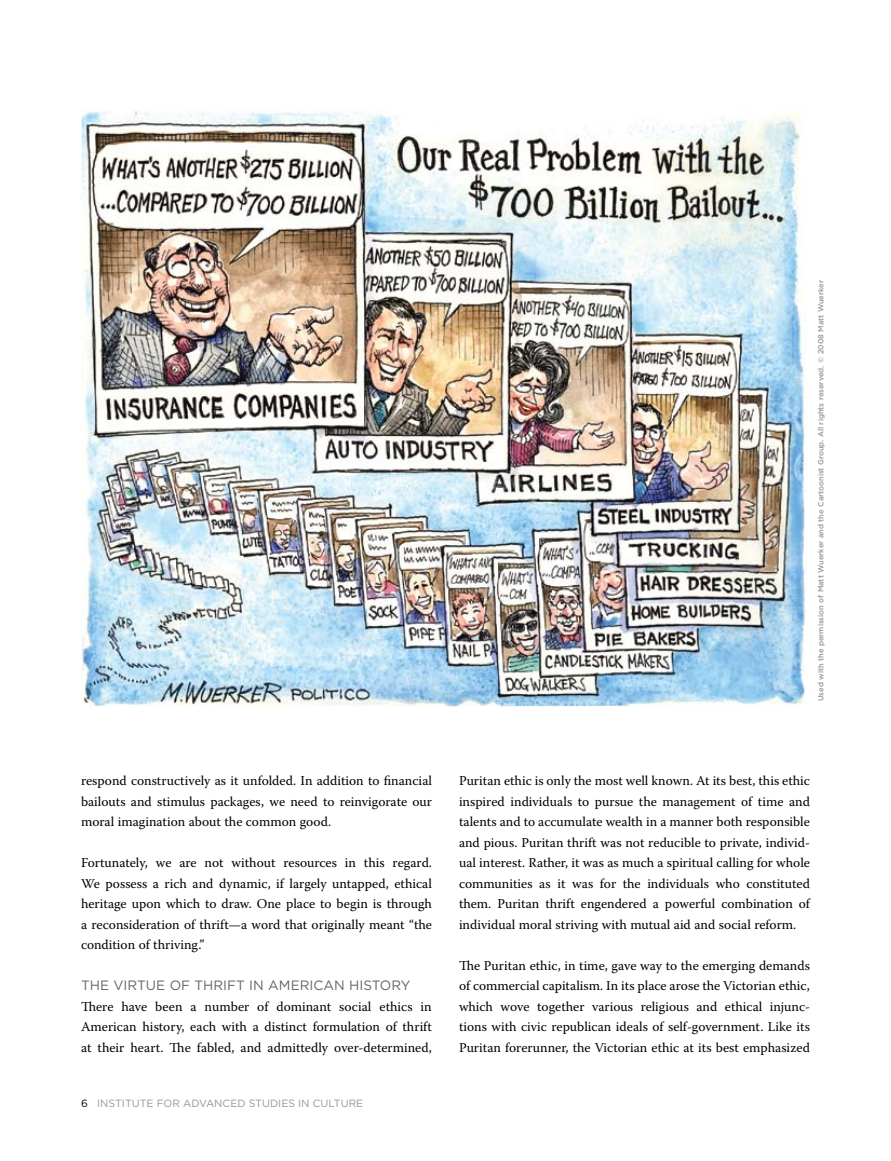
<style>
.page{position:relative;width:891px;height:1161px;background:#fff}
.page>*{position:absolute;margin:0;border:0;box-sizing:border-box;transform-origin:0 0}
.t1{font:13.5px/20.5px "Warnock Pro";color:#000;text-align:justify}
.t2{font:13.5px "Gotham";color:#636467}
.t3{font:10.5px "Gotham";color:#939598}
.t4{font:500 7.5px "Gotham";color:#939598}
.s1{color:#000}
</style>
<div class="page">
<img style="left:81px;top:108px;width:726px;height:598px">
<p class="t4" style="left:816px;top:701px;width:423px;rotate:-90deg">Used with the permission of Matt Wuerker and the Cartoonist Group. All rights reserved. © 2008 Matt Wuerker</p>
<p class="t1" style="left:81px;top:770px;width:353px">respond constructively as it unfolded. In addition to financial bailouts and stimulus packages, we need to reinvigorate our moral imagination about the common good.</p>
<p class="t1" style="left:81px;top:852px;width:353px">Fortunately, we are not without resources in this regard.<br>We possess a rich and dynamic, if largely untapped, ethical heritage upon which to draw. One place to begin is through a reconsideration of thrift—a word that originally meant “the condition of thriving.”</p>
<p class="t2" style="left:81px;top:977px;width:10px">THE</p>
<p class="t2" style="left:114px;top:977px;width:24px">VIRTUE</p>
<p class="t2" style="left:170px;top:977px;width:35px">OF THR</p>
<p class="t2" style="left:223px;top:977px;width:67px">IFT IN AMER</p>
<p class="t2" style="left:310px;top:977px;width:65px">ICAN HISTORY</p>
<p class="t1" style="left:81px;top:996px;width:353px">There have been a number of dominant social ethics in American history, each with a distinct formulation of thrift at their heart. The fabled, and admittedly over-determined,</p>
<p class="t3" style="left:81px;top:1097px;width:284px"><span class="s1">6</span> INSTITUTE FOR ADVANCED STUDI ES I N CULTURE</p>
<p class="t1" style="left:459px;top:770px;width:353px">Puritan ethic is only the most well known. At its best, this ethic inspired individuals to pursue the management of time and talents and to accumulate wealth in a manner both responsible and pious. Puritan thrift was not reducible to private, individ&shy;ual interest. Rather, it was as much a spiritual calling for whole communities as it was for the individuals who constituted them. Puritan thrift engendered a powerful combination of individual moral striving with mutual aid and social reform.</p>
<p class="t1" style="left:459px;top:955px;width:353px">The Puritan ethic, in time, gave way to the emerging demands of commercial capitalism. In its place arose the Victorian ethic, which wove together various religious and ethical injunc&shy;tions with civic republican ideals of self-government. Like its Puritan forerunner, the Victorian ethic at its best emphasized</p>
</div>
